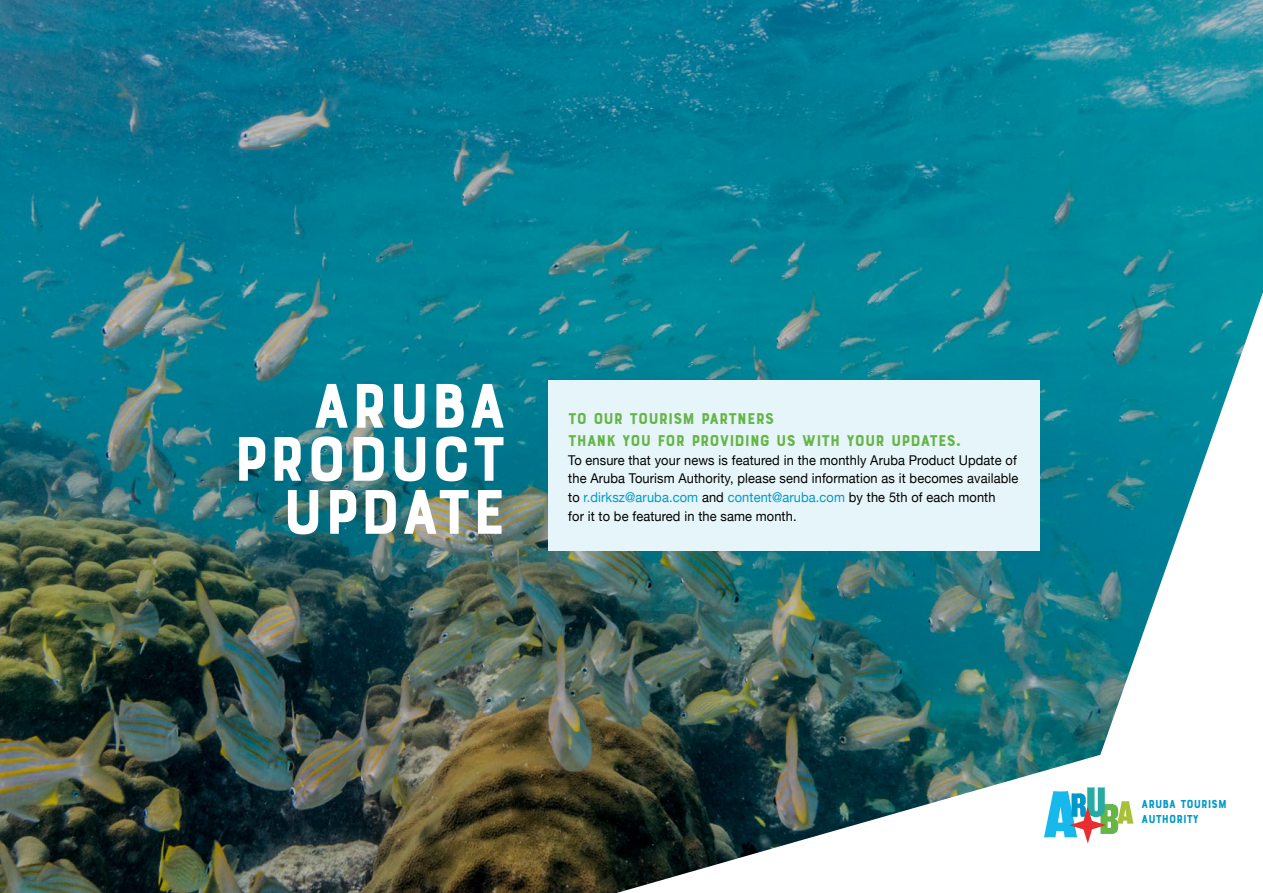
<style>
.page{position:relative;width:1263px;height:893px;background:#fff}
.page>*{position:absolute;margin:0;border:0;box-sizing:border-box;transform-origin:0 0}
.t1{font:66.3px/53.1px "Bourton Base";color:#fff;text-align:right}
.t2{font:16.5px/21.6px "Bourton Base";color:#66b547}
.t3{font:13.5px/18.8px "Helvetica Neue";letter-spacing:.01em;color:#000;scale:.95 1}
.t4{font:12.15px/14.7px "Bourton Base";color:#0099c7;scale:.96 1}
.s1{color:#0099c7}
</style>
<div class="page">
<img style="left:0;top:0;width:1263px;height:893px">
<img style="left:617px;top:292px;width:646px;height:601px">
<svg style="left:1044px;top:787px;width:89px;height:56px"></svg>
<div style="left:548px;top:380px;width:492px;height:171px;background:#e6f5f9"></div>
<h1 class="t1" style="left:233px;top:381px;width:275px">ARUBA<br>PRODUCT<br>UPDATE</h1>
<p class="t2" style="left:568px;top:408px;width:394px">TO OUR TOURISM PARTNERS<br>THANK YOU FOR PROVIDING US WITH YOUR UPDATES.</p>
<p class="t3" style="left:568px;top:451px;width:475px">To ensure that your news is featured in the monthly Aruba Product Update of the Aruba Tourism Authority, please send information as it becomes available to <span class="s1">r.dirksz@aruba.com</span> and <span class="s1">content@aruba.com</span> by the 5th of each month<br>for it to be featured in the same month.</p>
<p class="t4" style="left:1141px;top:797px;width:90px">ARUBA TOURISM<br>AUTHORITY</p>
</div>
